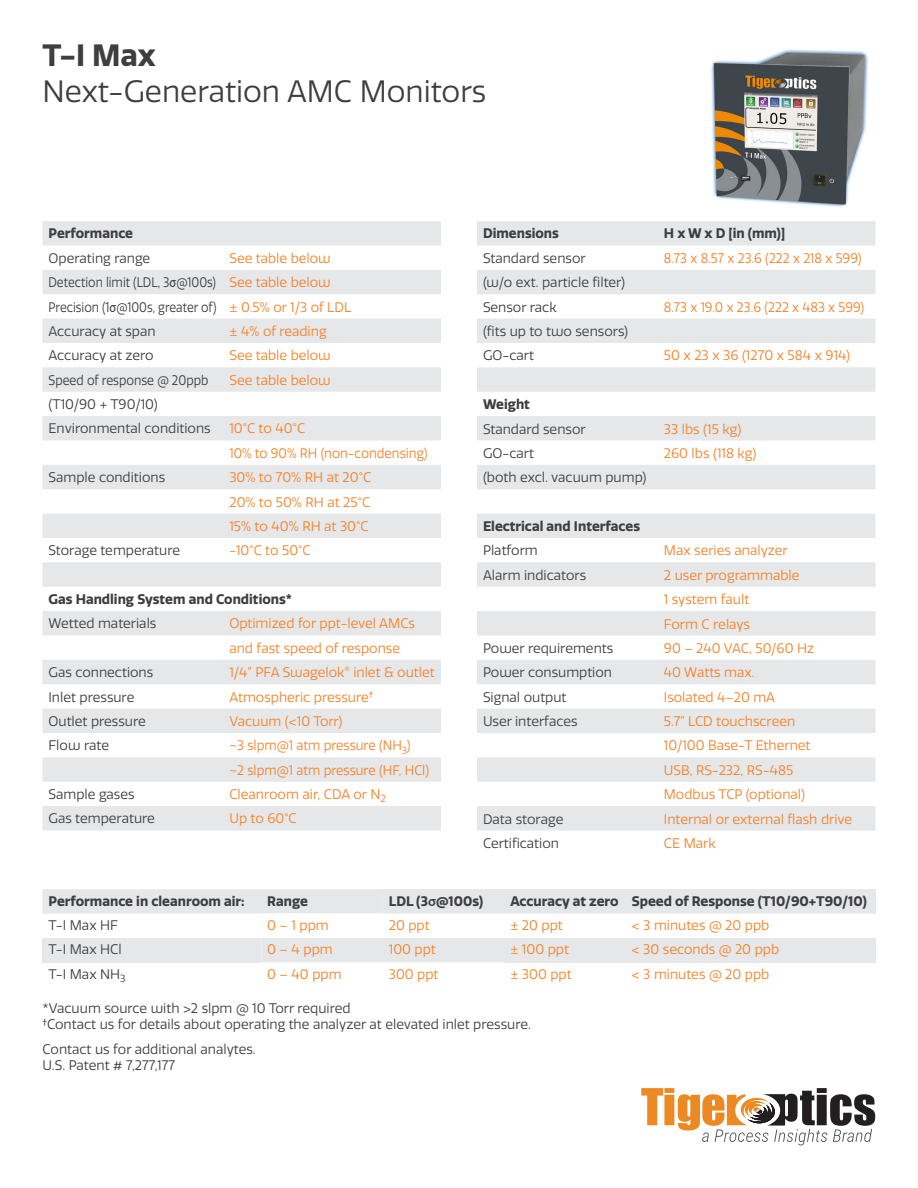
<style>
.page{position:relative;width:918px;height:1188px;background:#fff}
.page>*{position:absolute;margin:0;border:0;box-sizing:border-box;transform-origin:0 0}
.t1{font:30px "Quatro";color:#3e3e3f}
.t2{font:700 30px "Quatro";color:#3e3e3f}
.t3{font:13.5px "Quatro";color:#f58229}
.t4{font:13.5px "Quatro";color:#3e3e3f}
.t5{font:700 13.5px "Quatro";color:#3e3e3f}
.t6{font:13.5px "Quatro";color:#f58229;scale:.95 1}
.t7{font:13.5px "Quatro";color:#3e3e3f;scale:.88 1}
.t8{font:13.5px "Quatro";color:#3e3e3f;scale:.9 1}
.s1{font-family:"Trebuchet MS"}
</style>
<div class="page">
<svg style="left:43px;top:221px;width:398px;height:122px;fill:#e6e7e9"></svg>
<svg style="left:43px;top:367px;width:398px;height:122px;fill:#e6e7e9"></svg>
<svg style="left:43px;top:514px;width:398px;height:316px;fill:#e6e7e9"></svg>
<svg style="left:477px;top:221px;width:398px;height:317px;fill:#e6e7e9"></svg>
<svg style="left:477px;top:562px;width:398px;height:269px;fill:#e6e7e9"></svg>
<img style="left:711px;top:49px;width:157px;height:158px">
<div style="left:43px;top:889px;width:340px;height:25px;background:#e6e7e9"></div>
<div style="left:383px;top:889px;width:121px;height:25px;background:#e6e7e9"></div>
<div style="left:504px;top:889px;width:122px;height:25px;background:#e6e7e9"></div>
<div style="left:626px;top:889px;width:249px;height:25px;background:#e6e7e9"></div>
<svg style="left:504px;top:962px;width:371px;height:1px"></svg>
<div style="left:43px;top:938px;width:218px;height:24px;background:#e6e7e9"></div>
<div style="left:261px;top:938px;width:243px;height:24px;background:#e6e7e9"></div>
<div style="left:504px;top:938px;width:122px;height:24px;background:#e6e7e9"></div>
<div style="left:626px;top:938px;width:249px;height:24px;background:#e6e7e9"></div>
<svg style="left:641px;top:1088px;width:234px;height:57px"></svg>
<p class="t2" style="left:43px;top:37px;width:115px">T-I Max</p>
<p class="t1" style="left:43px;top:74px;width:445px">Next-Generation AMC Monitors</p>
<p class="t5" style="left:49px;top:226px;width:86px">Performance</p>
<p class="t4" style="left:49px;top:250px;width:103px">Operating range</p>
<p class="t3" style="left:229px;top:250px;width:103px">See table below</p>
<p class="t7" style="left:49px;top:275px;width:192px">Detection limit (LDL, 3<span class="s1">σ</span>@100s)</p>
<p class="t3" style="left:229px;top:275px;width:103px">See table below</p>
<p class="t7" style="left:49px;top:299px;width:193px">Precision (1<span class="s1">σ</span>@100s, greater of)</p>
<p class="t3" style="left:229px;top:299px;width:123px">± 0.5% or 1/3 of LDL</p>
<p class="t4" style="left:49px;top:323px;width:109px">Accuracy at span</p>
<p class="t3" style="left:229px;top:323px;width:99px">± 4% of reading</p>
<p class="t4" style="left:49px;top:348px;width:107px">Accuracy at zero</p>
<p class="t3" style="left:229px;top:348px;width:103px">See table below</p>
<p class="t8" style="left:49px;top:372px;width:179px">Speed of response @ 20ppb</p>
<p class="t3" style="left:229px;top:372px;width:103px">See table below</p>
<p class="t4" style="left:49px;top:397px;width:111px">(T10/90 + T90/10)</p>
<p class="t4" style="left:49px;top:421px;width:164px">Environmental conditions</p>
<p class="t3" style="left:229px;top:421px;width:77px">10°C to 40°C</p>
<p class="t6" style="left:229px;top:445px;width:210px">10% to 90% RH (non-condensing)</p>
<p class="t4" style="left:49px;top:470px;width:118px">Sample conditions</p>
<p class="t3" style="left:229px;top:470px;width:143px">30% to 70% RH at 20°C</p>
<p class="t3" style="left:229px;top:494px;width:142px">20% to 50% RH at 25°C</p>
<p class="t3" style="left:229px;top:518px;width:141px">15% to 40% RH at 30°C</p>
<p class="t4" style="left:49px;top:543px;width:133px">Storage temperature</p>
<p class="t3" style="left:229px;top:543px;width:83px">-10°C to 50°C</p>
<p class="t5" style="left:49px;top:591px;width:245px">Gas Handling System and Conditions*</p>
<p class="t4" style="left:49px;top:616px;width:109px">Wetted materials</p>
<p class="t3" style="left:229px;top:616px;width:187px">Optimized for ppt-level AMCs</p>
<p class="t3" style="left:229px;top:640px;width:172px">and fast speed of response</p>
<p class="t4" style="left:49px;top:665px;width:106px">Gas connections</p>
<p class="t3" style="left:229px;top:665px;width:207px">1/4” PFA Swagelok<sup>®</sup> inlet &amp; outlet</p>
<p class="t4" style="left:49px;top:689px;width:87px">Inlet pressure</p>
<p class="t3" style="left:229px;top:689px;width:145px">Atmospheric pressure<sup>†</sup></p>
<p class="t4" style="left:49px;top:713px;width:99px">Outlet pressure</p>
<p class="t3" style="left:229px;top:713px;width:115px">Vacuum (&lt;10 Torr)</p>
<p class="t4" style="left:49px;top:738px;width:62px">Flow rate</p>
<p class="t6" style="left:229px;top:738px;width:192px">~3 slpm@1 atm pressure (NH<sub>3</sub>)</p>
<p class="t6" style="left:229px;top:762px;width:212px">~2 slpm@1 atm pressure (HF, HCl)</p>
<p class="t4" style="left:49px;top:787px;width:88px">Sample gases</p>
<p class="t3" style="left:229px;top:787px;width:158px">Cleanroom air, CDA or N<sub>2</sub></p>
<p class="t4" style="left:49px;top:811px;width:108px">Gas temperature</p>
<p class="t3" style="left:229px;top:811px;width:69px">Up to 60°C</p>
<p class="t5" style="left:483px;top:226px;width:77px">Dimensions</p>
<p class="t5" style="left:664px;top:226px;width:123px">H x W x D [in (mm)]</p>
<p class="t4" style="left:483px;top:250px;width:104px">Standard sensor</p>
<p class="t6" style="left:664px;top:250px;width:210px">8.73 x 8.57 x 23.6 (222 x 218 x 599)</p>
<p class="t4" style="left:483px;top:275px;width:144px">(w/o ext. particle filter)</p>
<p class="t4" style="left:483px;top:299px;width:75px">Sensor rack</p>
<p class="t6" style="left:664px;top:299px;width:213px">8.73 x 19.0 x 23.6 (222 x 483 x 599)</p>
<p class="t4" style="left:483px;top:323px;width:147px">(fits up to two sensors)</p>
<p class="t4" style="left:483px;top:348px;width:53px">GO-cart</p>
<p class="t3" style="left:664px;top:348px;width:188px">50 x 23 x 36 (1270 x 584 x 914)</p>
<p class="t5" style="left:483px;top:396px;width:48px">Weight</p>
<p class="t4" style="left:483px;top:421px;width:104px">Standard sensor</p>
<p class="t3" style="left:664px;top:421px;width:79px">33 lbs (15 kg)</p>
<p class="t4" style="left:483px;top:445px;width:53px">GO-cart</p>
<p class="t3" style="left:664px;top:445px;width:94px">260 lbs (118 kg)</p>
<p class="t4" style="left:483px;top:470px;width:165px">(both excl. vacuum pump)</p>
<p class="t5" style="left:483px;top:518px;width:159px">Electrical and Interfaces</p>
<p class="t4" style="left:483px;top:543px;width:56px">Platform</p>
<p class="t3" style="left:664px;top:543px;width:125px">Max series analyzer</p>
<p class="t4" style="left:483px;top:567px;width:105px">Alarm indicators</p>
<p class="t3" style="left:664px;top:567px;width:137px">2 user programmable</p>
<p class="t3" style="left:664px;top:592px;width:87px">1 system fault</p>
<p class="t3" style="left:664px;top:616px;width:88px">Form C relays</p>
<p class="t4" style="left:483px;top:640px;width:132px">Power requirements</p>
<p class="t3" style="left:664px;top:640px;width:152px">90 − 240 VAC, 50/60 Hz</p>
<p class="t4" style="left:483px;top:665px;width:131px">Power consumption</p>
<p class="t3" style="left:664px;top:665px;width:92px">40 Watts max.</p>
<p class="t4" style="left:483px;top:689px;width:85px">Signal output</p>
<p class="t3" style="left:664px;top:689px;width:113px">Isolated 4−20 mA</p>
<p class="t4" style="left:483px;top:714px;width:96px">User interfaces</p>
<p class="t3" style="left:664px;top:714px;width:133px">5.7” LCD touchscreen</p>
<p class="t3" style="left:664px;top:738px;width:148px">10/100 Base-T Ethernet</p>
<p class="t3" style="left:664px;top:762px;width:131px">USB, RS-232, RS-485</p>
<p class="t3" style="left:664px;top:787px;width:143px">Modbus TCP (optional)</p>
<p class="t4" style="left:483px;top:811px;width:82px">Data storage</p>
<p class="t3" style="left:664px;top:811px;width:190px">Internal or external flash drive</p>
<p class="t4" style="left:483px;top:835px;width:78px">Certification</p>
<p class="t3" style="left:664px;top:835px;width:53px">CE Mark</p>
<p class="t5" style="left:49px;top:893px;width:198px">Performance in cleanroom air:</p>
<p class="t5" style="left:267px;top:893px;width:42px">Range</p>
<p class="t5" style="left:389px;top:893px;width:96px">LDL (3<span class="s1">σ</span>@100s)</p>
<p class="t5" style="left:510px;top:893px;width:110px">Accuracy at zero</p>
<p class="t5" style="left:632px;top:893px;width:236px">Speed of Response (T10/90+T90/10)</p>
<p class="t4" style="left:49px;top:917px;width:71px">T-I Max HF</p>
<p class="t3" style="left:267px;top:917px;width:63px">0 − 1 ppm</p>
<p class="t3" style="left:389px;top:917px;width:42px">20 ppt</p>
<p class="t3" style="left:510px;top:917px;width:54px">± 20 ppt</p>
<p class="t3" style="left:632px;top:917px;width:139px">&lt; 3 minutes @ 20 ppb</p>
<p class="t4" style="left:49px;top:942px;width:75px">T-I Max HCl</p>
<p class="t3" style="left:267px;top:942px;width:67px">0 − 4 ppm</p>
<p class="t3" style="left:389px;top:942px;width:48px">100 ppt</p>
<p class="t3" style="left:510px;top:942px;width:60px">± 100 ppt</p>
<p class="t3" style="left:632px;top:942px;width:149px">&lt; 30 seconds @ 20 ppb</p>
<p class="t4" style="left:49px;top:966px;width:79px">T-I Max NH<sub>3</sub></p>
<p class="t3" style="left:267px;top:966px;width:76px">0 − 40 ppm</p>
<p class="t3" style="left:389px;top:966px;width:51px">300 ppt</p>
<p class="t3" style="left:510px;top:966px;width:63px">± 300 ppt</p>
<p class="t3" style="left:632px;top:966px;width:139px">&lt; 3 minutes @ 20 ppb</p>
<p class="t4" style="left:43px;top:1001px;width:310px">*Vacuum source with &gt;2 slpm @ 10 Torr required</p>
<p class="t4" style="left:43px;top:1017px;width:490px"><sup>†</sup>Contact us for details about operating the analyzer at elevated inlet pressure.</p>
<p class="t4" style="left:43px;top:1042px;width:215px">Contact us for additional analytes.</p>
<p class="t4" style="left:43px;top:1058px;width:134px">U.S. Patent # 7,277,177</p>
</div>
